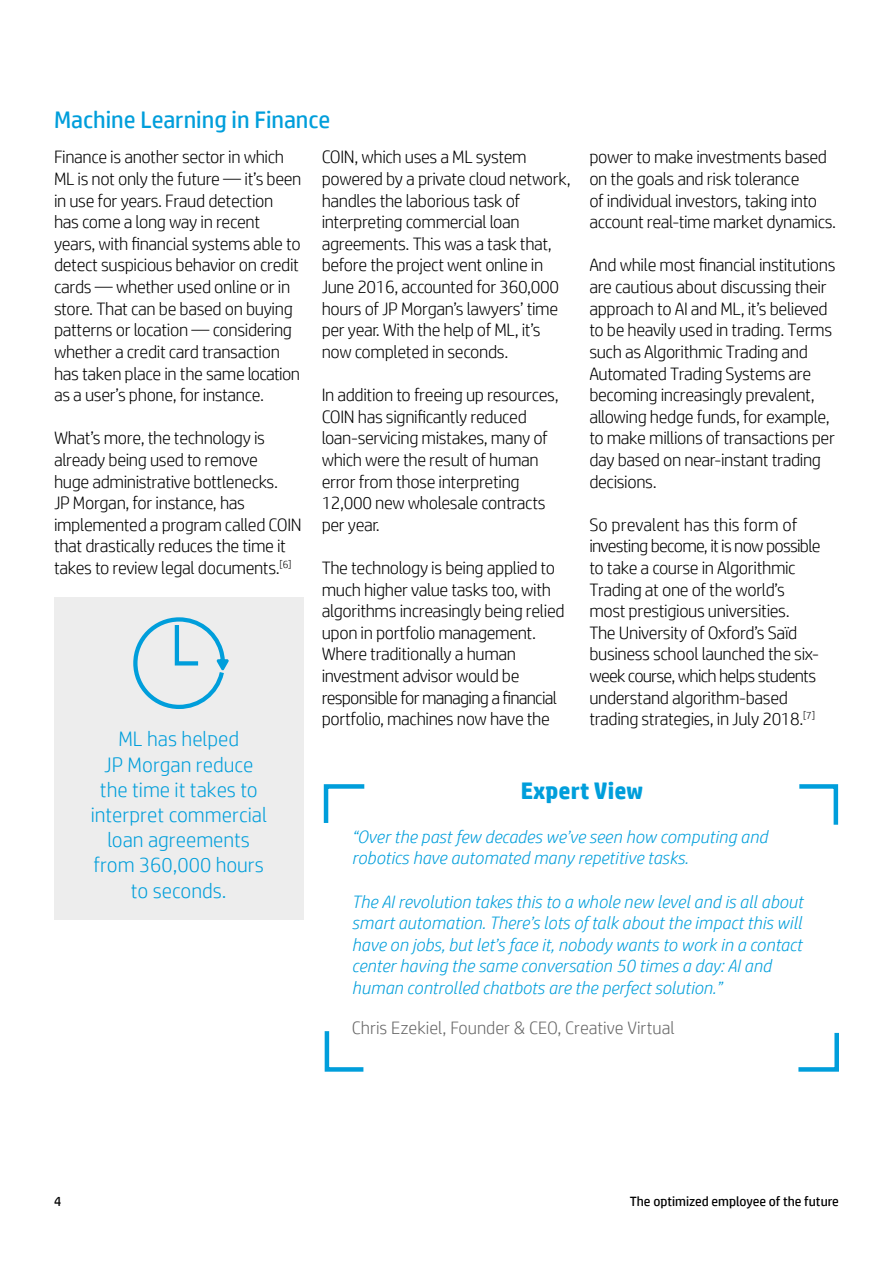
<style>
.page{position:relative;width:893px;height:1263px;background:#fff}
.page>*{position:absolute;margin:0;border:0;box-sizing:border-box;transform-origin:0 0}
.t1{font:24px "HP Simplified";color:#009edb}
.t2{font:700 24px "HP Simplified";color:#009edb}
.t3{font:300 21px/25.2px "HP Simplified";color:#009edb;text-align:center}
.t4{font:300 18px/21.6px "HP Simplified";letter-spacing:-.02em;color:#000}
.t5{font:italic 300 18px/21.6px "HP Simplified";color:#009edb}
.t6{font:300 18px "HP Simplified";color:#666}
.t7{font:13.5px "HP Simplified";color:#000}
</style>
<div class="page">
<div style="left:54px;top:597px;width:250px;height:322px;background:#ededed"></div>
<svg style="left:133px;top:617px;width:96px;height:92px"></svg>
<svg style="left:324px;top:1031px;width:40px;height:41px"></svg>
<svg style="left:323px;top:784px;width:42px;height:39px"></svg>
<svg style="left:799px;top:784px;width:40px;height:41px"></svg>
<svg style="left:798px;top:1032px;width:41px;height:40px"></svg>
<h1 class="t1" style="left:54px;top:105px;width:278px">Machine Learning in Finance</h1>
<p class="t4" style="left:54px;top:146px;width:249px">Finance is another sector in which ML is not only the future — it’s been in use for years. Fraud detection has come a long way in recent years, with financial systems able to detect suspicious behavior on credit cards — whether used online or in store. That can be based on buying patterns or location — considering whether a credit card transaction has taken place in the same location as a user’s phone, for instance.</p>
<p class="t4" style="left:54px;top:427px;width:249px">What’s more, the technology is already being used to remove<br>huge administrative bottlenecks.<br>JP Morgan, for instance, has implemented a program called COIN that drastically reduces the time it takes to review legal documents.<sup>[6]</sup></p>
<p class="t4" style="left:322px;top:146px;width:251px">COIN, which uses a ML system powered by a private cloud network, handles the laborious task of interpreting commercial loan agreements. This was a task that, before the project went online in<br>June 2016, accounted for 360,000 hours of JP Morgan’s lawyers’ time per year. With the help of ML, it’s now completed in seconds.</p>
<p class="t4" style="left:322px;top:384px;width:239px">In addition to freeing up resources,<br>COIN has significantly reduced loan-servicing mistakes, many of which were the result of human error from those interpreting<br>12,000 new wholesale contracts per year.</p>
<p class="t4" style="left:322px;top:557px;width:244px">The technology is being applied to much higher value tasks too, with algorithms increasingly being relied upon in portfolio management.<br>Where traditionally a human investment advisor would be responsible for managing a financial portfolio, machines now have the</p>
<p class="t4" style="left:589px;top:146px;width:248px">power to make investments based on the goals and risk tolerance<br>of individual investors, taking into account real-time market dynamics.</p>
<p class="t4" style="left:589px;top:254px;width:248px">And while most financial institutions are cautious about discussing their approach to AI and ML, it’s believed to be heavily used in trading. Terms such as Algorithmic Trading and<br>Automated Trading Systems are becoming increasingly prevalent, allowing hedge funds, for example, to make millions of transactions per day based on near-instant trading decisions.</p>
<p class="t4" style="left:589px;top:513px;width:233px">So prevalent has this form of investing become, it is now possible to take a course in Algorithmic<br>Trading at one of the world’s most prestigious universities.<br>The University of Oxford’s Saïd business school launched the six&shy;week course, which helps students understand algorithm-based trading strategies, in July 2018.<sup>[7]</sup></p>
<p class="t3" style="left:91px;top:726px;width:178px">ML has helped<br>JP Morgan reduce the time it takes to interpret commercial loan agreements from 360,000 hours to seconds.</p>
<h1 class="t2" style="left:521px;top:776px;width:124px">Expert View</h1>
<p class="t5" style="left:352px;top:825px;width:417px">“Over the past few decades we’ve seen how computing and robotics have automated many repetitive tasks.</p>
<p class="t5" style="left:352px;top:890px;width:453px">The AI revolution takes this to a whole new level and is all about smart automation. There’s lots of talk about the impact this will have on jobs, but let’s face it, nobody wants to work in a contact center having the same conversation 50 times a day: AI and human controlled chatbots are the perfect solution.”</p>
<p class="t6" style="left:352px;top:1018px;width:324px">Chris Ezekiel, Founder &amp; CEO, Creative Virtual</p>
<p class="t7" style="left:54px;top:1193px;width:9px">4</p>
<p class="t7" style="left:630px;top:1193px;width:211px">The optimized employee of the future</p>
</div>
